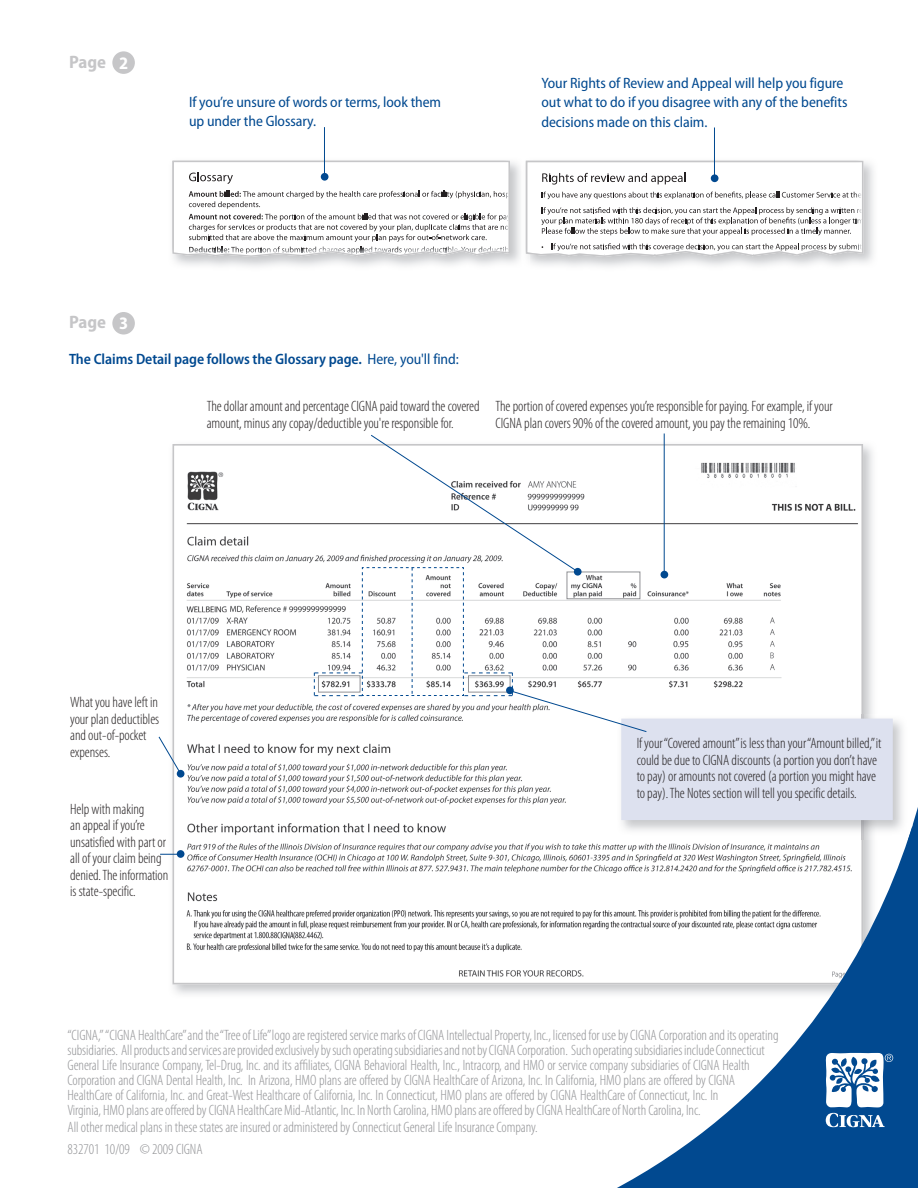
<style>
.page{position:relative;width:918px;height:1188px;background:#fff}
.page>*{position:absolute;margin:0;border:0;box-sizing:border-box;transform-origin:0 0}
.t1{font:700 semi-condensed 18px "Myriad Pro";letter-spacing:-.005em;color:#c6c6c8}
.t2{font:700 semi-condensed 17.7px "Myriad Pro";color:#fff}
.t3{font:300 condensed 15px/15px "Myriad Pro";letter-spacing:-.005em;color:#919295}
.t4{font:300 condensed 15px/16.5px "Myriad Pro";letter-spacing:-.005em;color:#231f20}
.t5{font:semi-condensed 15px/19.5px "Myriad Pro";letter-spacing:-.005em;color:#014990}
.t6{font:600 semi-condensed 15px "Myriad Pro";letter-spacing:-.005em;color:#014990}
.s1{font-weight:400}
</style>
<div class="page">
<svg style="left:173px;top:444px;width:690px;height:540px"></svg>
<svg style="left:577px;top:673px;width:341px;height:515px"></svg>
<svg style="left:826px;top:1053px;width:67px;height:74px"></svg>
<svg style="left:172px;top:160px;width:339px;height:98px"></svg>
<svg style="left:525px;top:160px;width:339px;height:98px"></svg>
<div style="left:112px;top:51px;width:23px;height:23px;background:#c6c6c8;border-radius:50%"></div>
<div style="left:112px;top:312px;width:23px;height:23px;background:#c6c6c8;border-radius:50%"></div>
<svg style="left:158px;top:736px;width:24px;height:40px"></svg>
<div style="left:177px;top:770px;width:7px;height:8px;background:#014990;border-radius:50%"></div>
<div style="left:661px;top:571px;width:7px;height:7px;background:#014990;border-radius:50%"></div>
<div style="left:177px;top:850px;width:7px;height:8px;background:#014990;border-radius:50%"></div>
<img style="left:617px;top:714px;width:295px;height:126px">
<img style="left:908px;top:826px;width:4px;height:14px">
<div style="left:621px;top:719px;width:272px;height:101px;background:#dde1ef"></div>
<svg style="left:314px;top:435px;width:333px;height:298px"></svg>
<hr style="left:664px;top:434px;width:1px;height:141px;background:#014990">
<svg style="left:160px;top:854px;width:17px;height:1px"></svg>
<div style="left:574px;top:568px;width:8px;height:8px;background:#014990;border-radius:50%"></div>
<div style="left:506px;top:687px;width:8px;height:7px;background:#014990;border-radius:50%"></div>
<div style="left:711px;top:174px;width:8px;height:8px;background:#014990;border-radius:50%"></div>
<div style="left:321px;top:173px;width:8px;height:8px;background:#014990;border-radius:50%"></div>
<hr style="left:714px;top:128px;width:1px;height:51px;background:#014990">
<hr style="left:324px;top:127px;width:1px;height:51px;background:#014990">
<p class="t1" style="left:69px;top:52px;width:38px">Page</p>
<p class="t2" style="left:119px;top:53px;width:11px">2</p>
<p class="t5" style="left:189px;top:93px;width:254px">If you’re unsure of words or terms, look them up under the Glossary.</p>
<p class="t1" style="left:69px;top:312px;width:38px">Page</p>
<p class="t2" style="left:119px;top:313px;width:11px">3</p>
<p class="t6" style="left:69px;top:350px;width:391px">The Claims Detail page follows the Glossary page. <span class="s1">Here, you'll find:</span></p>
<p class="t5" style="left:542px;top:73px;width:307px">Your Rights of Review and Appeal will help you figure out what to do if you disagree with any of the benefits decisions made on this claim.</p>
<p class="t4" style="left:207px;top:398px;width:274px">The dollar amount and percentage CIGNA paid toward the covered amount, minus any copay/deductible you're responsible for.</p>
<p class="t4" style="left:495px;top:398px;width:339px">The portion of covered expenses you’re responsible for paying. For example, if your<br>CIGNA plan covers 90% of the covered amount, you pay the remaining 10%.</p>
<p class="t4" style="left:70px;top:695px;width:91px">What you have left in your plan deductibles and out-of-pocket expenses.</p>
<p class="t4" style="left:70px;top:801px;width:100px">Help with making<br>an appeal if you’re unsatisfied with part or all of your claim being denied. The information is state-specific.</p>
<p class="t4" style="left:637px;top:735px;width:246px">If your “Covered amount” is less than your “Amount billed,” it could be due to CIGNA discounts (a portion you don’t have to pay) or amounts not covered (a portion you might have to pay). The Notes section will tell you specific details.</p>
<p class="t3" style="left:68px;top:1028px;width:713px">“CIGNA,” “CIGNA HealthCare” and the “Tree of Life” logo are registered service marks of CIGNA Intellectual Property, Inc., licensed for use by CIGNA Corporation and its operating subsidiaries. All products and services are provided exclusively by such operating subsidiaries and not by CIGNA Corporation. Such operating subsidiaries include Connecticut General Life Insurance Company, Tel-Drug, Inc. and its affiliates, CIGNA Behavioral Health, Inc., Intracorp, and HMO or service company subsidiaries of CIGNA Health Corporation and CIGNA Dental Health, Inc. In Arizona, HMO plans are offered by CIGNA HealthCare of Arizona, Inc. In California, HMO plans are offered by CIGNA HealthCare of California, Inc. and Great-West Healthcare of California, Inc. In Connecticut, HMO plans are offered by CIGNA HealthCare of Connecticut, Inc. In<br>Virginia, HMO plans are offered by CIGNA HealthCare Mid-Atlantic, Inc. In North Carolina, HMO plans are offered by CIGNA HealthCare of North Carolina, Inc.</p>
<p class="t3" style="left:68px;top:1116px;width:472px;line-height:21.9px">All other medical plans in these states are insured or administered by Connecticut General Life Insurance Company.<br>832701 10/09 © 2009 CIGNA</p>
</div>
